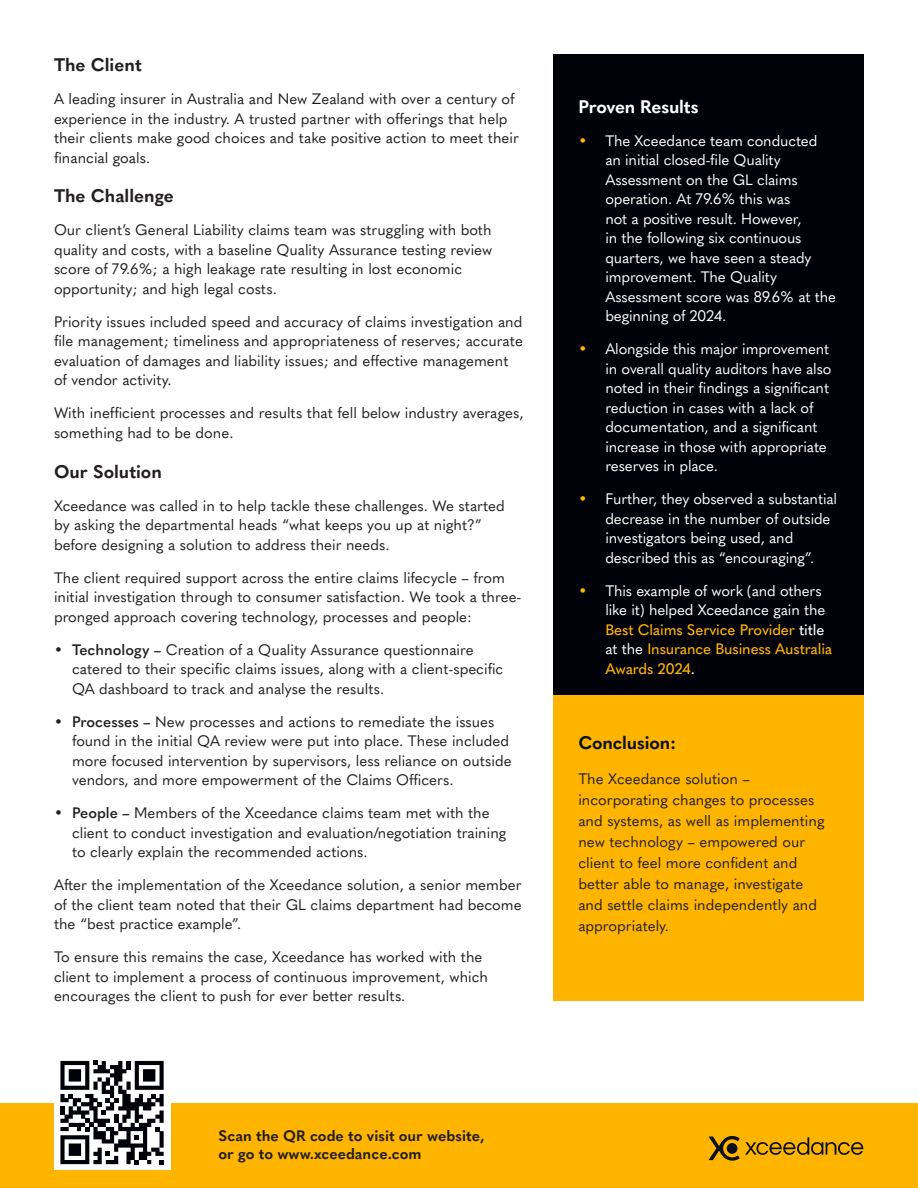
<style>
.page{position:relative;width:918px;height:1188px;background:#fff}
.page>*{position:absolute;margin:0;border:0;box-sizing:border-box;transform-origin:0 0}
.t1{font:700 18px "Quasimoda";color:#231f20}
.t2{font:700 18px "Quasimoda";letter-spacing:-.01em;color:#fff}
.t3{font:700 18px "Quasimoda";letter-spacing:-.01em;color:#0b111a}
.t4{font:15px/19.5px "Quasimoda";color:#231f20}
.t5{font:15px/19.5px "Quasimoda";letter-spacing:-.01em;color:#fff}
.t6{font:700 15px/18px "Quasimoda";color:#231f20}
.s1{font-weight:600}
.s2{font-weight:700;color:#ffb500}
.s3{font-weight:500;color:#ffb500}
.s4{font-weight:500}
</style>
<div class="page">
<div style="left:554px;top:54px;width:310px;height:642px;background:#000109"></div>
<div style="left:554px;top:696px;width:310px;height:305px;background:#ffb500"></div>
<div style="left:0;top:1103px;width:918px;height:85px;background:#ffb500"></div>
<svg style="left:709px;top:1136px;width:154px;height:25px"></svg>
<div style="left:727px;top:1143px;width:10px;height:11px;background:#0b111a;border-radius:50%"></div>
<div style="left:54px;top:1056px;width:116px;height:113px;background:#fff"></div>
<svg style="left:60px;top:1061px;width:104px;height:103px"></svg>
<p class="t1" style="left:54px;top:51px;width:89px">The Client</p>
<p class="t4" style="left:54px;top:88px;width:466px">A leading insurer in Australia and New Zealand with over a century of experience in the industry. A trusted partner with offerings that help their clients make good choices and take positive action to meet their financial goals.</p>
<p class="t1" style="left:54px;top:182px;width:121px">The Challenge</p>
<p class="t4" style="left:54px;top:219px;width:440px">Our client’s General Liability claims team was struggling with both quality and costs, with a baseline Quality Assurance testing review score of 79.6%; a high leakage rate resulting in lost economic opportunity; and high legal costs.</p>
<p class="t4" style="left:54px;top:311px;width:470px">Priority issues included speed and accuracy of claims investigation and file management; timeliness and appropriateness of reserves; accurate evaluation of damages and liability issues; and effective management of vendor activity.</p>
<p class="t4" style="left:54px;top:402px;width:471px">With inefficient processes and results that fell below industry averages, something had to be done.</p>
<p class="t1" style="left:54px;top:457px;width:109px">Our Solution</p>
<p class="t4" style="left:54px;top:494px;width:452px">Xceedance was called in to help tackle these challenges. We started by asking the departmental heads “what keeps you up at night?” before designing a solution to address their needs.</p>
<p class="t4" style="left:54px;top:566px;width:469px">The client required support across the entire claims lifecycle – from initial investigation through to consumer satisfaction. We took a three&shy;pronged approach covering technology, processes and people:</p>
<p class="t4" style="left:72px;top:638px;width:433px;text-indent:-18px"><span class="s1">• Technology –</span> Creation of a Quality Assurance questionnaire catered to their specific claims issues, along with a client-specific<br>QA dashboard to track and analyse the results.</p>
<p class="t4" style="left:72px;top:710px;width:441px;text-indent:-18px"><span class="s1">• Processes –</span> New processes and actions to remediate the issues found in the initial QA review were put into place. These included more focused intervention by supervisors, less reliance on outside vendors, and more empowerment of the Claims Officers.</p>
<p class="t4" style="left:72px;top:802px;width:436px;text-indent:-18px"><span class="s1">• People –</span> Members of the Xceedance claims team met with the client to conduct investigation and evaluation/negotiation training to clearly explain the recommended actions.</p>
<p class="t4" style="left:54px;top:874px;width:469px;text-align:justify">After the implementation of the Xceedance solution, a senior member of the client team noted that their GL claims department had become the “best practice example”.</p>
<p class="t4" style="left:54px;top:946px;width:436px">To ensure this remains the case, Xceedance has worked with the client to implement a process of continuous improvement, which encourages the client to push for ever better results.</p>
<p class="t6" style="left:219px;top:1125px;width:268px">Scan the QR code to visit our website, or go to www.xceedance.com</p>
<p class="t2" style="left:578px;top:92px;width:122px">Proven Results</p>
<p class="t5" style="left:605px;top:129px;width:232px;text-indent:-27px"><span class="s2">•</span> The Xceedance team conducted an initial closed-file Quality<br>Assessment on the GL claims operation. At 79.6% this was<br>not a positive result. However,<br>in the following six continuous quarters, we have seen a steady improvement. The Quality<br>Assessment score was 89.6% at the beginning of 2024.</p>
<p class="t5" style="left:605px;top:338px;width:227px;text-indent:-27px"><span class="s2">•</span> Alongside this major improvement in overall quality auditors have also noted in their findings a significant reduction in cases with a lack of documentation, and a significant increase in those with appropriate reserves in place.</p>
<p class="t5" style="left:605px;top:488px;width:233px;text-indent:-27px"><span class="s2">•</span> Further, they observed a substantial decrease in the number of outside investigators being used, and described this as “encouraging”.</p>
<p class="t5" style="left:605px;top:579px;width:228px;text-indent:-27px"><span class="s2">•</span> This example of work (and others like it) helped Xceedance gain the<br><span class="s3">Best Claims Service Provider</span> <span class="s4">title </span>at the <span class="s3">Insurance Business Australia<br>Awards 2024</span><span class="s4">.</span></p>
<p class="t3" style="left:578px;top:729px;width:99px">Conclusion:</p>
<p class="t4" style="left:578px;top:767px;width:248px;line-height:21px">The Xceedance solution – incorporating changes to processes and systems, as well as implementing new technology – empowered our client to feel more confident and better able to manage, investigate and settle claims independently and appropriately.</p>
</div>
